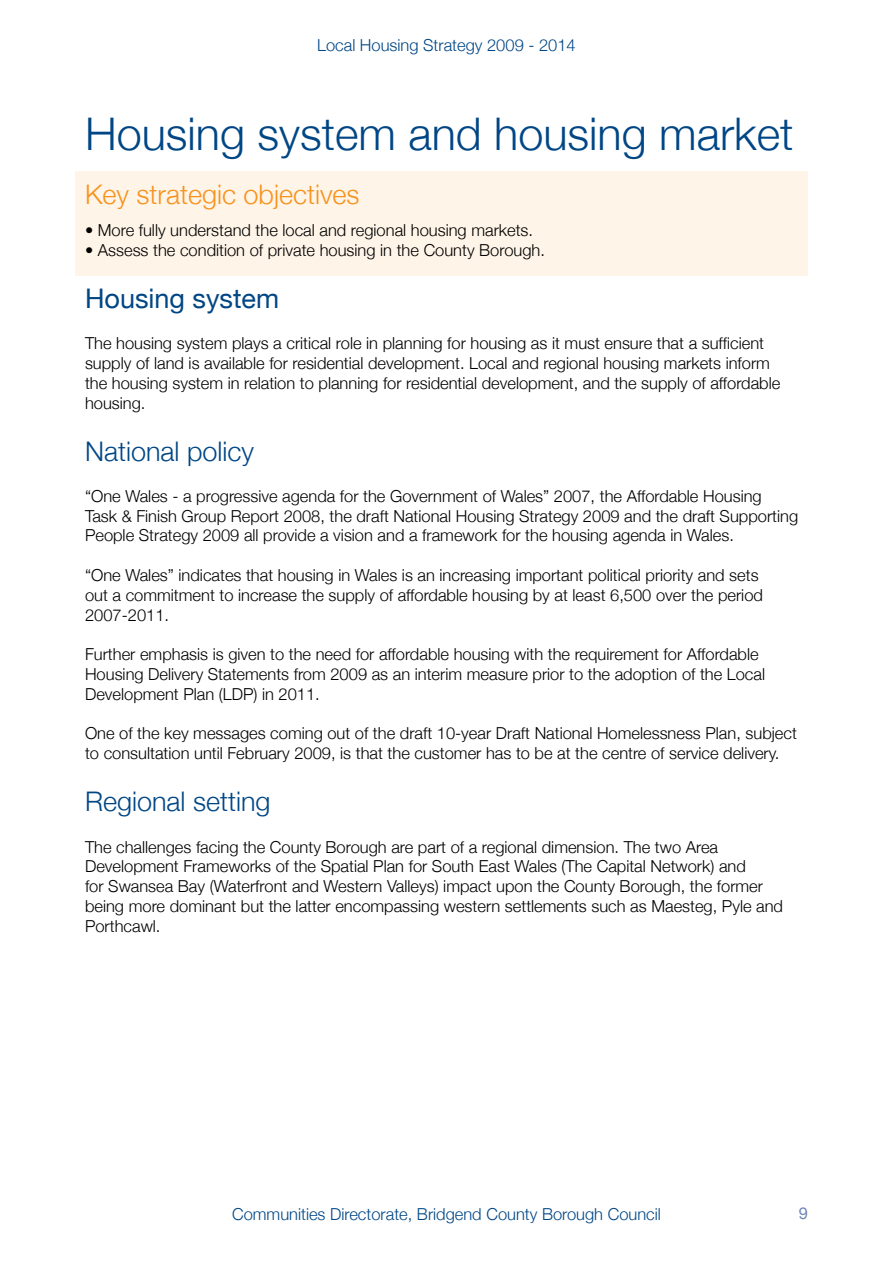
<style>
.page{position:relative;width:893px;height:1263px;background:#fff}
.page>*{position:absolute;margin:0;border:0;box-sizing:border-box;transform-origin:0 0}
.t1{font:300 45px "Helvetica Neue";color:#004685}
.t2{font:300 27px "Helvetica Neue";color:#004685}
.t3{font:300 27px "Helvetica Neue";color:#f7931e}
.t4{font:27px "Helvetica Neue";color:#004685}
.t5{font:300 16.5px/19.8px "Helvetica Neue";color:#000}
.t6{font:300 16.5px "Helvetica Neue";color:#004685}
.t7{font:16.5px "Helvetica Neue";color:#7189b7}
</style>
<div class="page">
<div style="left:75px;top:171px;width:733px;height:104px;background:#fef4e8"></div>
<p class="t6" style="left:317px;top:35px;width:260px">Local Housing Strategy 2009 - 2014</p>
<h1 class="t1" style="left:85px;top:106px;width:710px">Housing system and housing market</h1>
<h2 class="t3" style="left:85px;top:177px;width:276px">Key strategic objectives</h2>
<p class="t5" style="left:85px;top:220px;width:450px">• More fully understand the local and regional housing markets.</p>
<p class="t5" style="left:85px;top:240px;width:461px">• Assess the condition of private housing in the County Borough.</p>
<h2 class="t4" style="left:85px;top:282px;width:196px">Housing system</h2>
<p class="t5" style="left:85px;top:333px;width:697px">The housing system plays a critical role in planning for housing as it must ensure that a sufficient supply of land is available for residential development. Local and regional housing markets inform the housing system in relation to planning for residential development, and the supply of affordable housing.</p>
<h2 class="t2" style="left:85px;top:435px;width:171px">National policy</h2>
<p class="t5" style="left:85px;top:486px;width:715px">“One Wales - a progressive agenda for the Government of Wales” 2007, the Affordable Housing<br>Task &amp; Finish Group Report 2008, the draft National Housing Strategy 2009 and the draft Supporting<br>People Strategy 2009 all provide a vision and a framework for the housing agenda in Wales.</p>
<p class="t5" style="left:85px;top:565px;width:679px">“One Wales” indicates that housing in Wales is an increasing important political priority and sets out a commitment to increase the supply of affordable housing by at least 6,500 over the period<br>2007-2011.</p>
<p class="t5" style="left:85px;top:644px;width:682px">Further emphasis is given to the need for affordable housing with the requirement for Affordable<br>Housing Delivery Statements from 2009 as an interim measure prior to the adoption of the Local<br>Development Plan (LDP) in 2011.</p>
<p class="t5" style="left:85px;top:723px;width:713px">One of the key messages coming out of the draft 10-year Draft National Homelessness Plan, subject to consultation until February 2009, is that the customer has to be at the centre of service delivery.</p>
<h2 class="t2" style="left:85px;top:785px;width:187px">Regional setting</h2>
<p class="t5" style="left:85px;top:836px;width:699px">The challenges facing the County Borough are part of a regional dimension. The two Area Development Frameworks of the Spatial Plan for South East Wales (The Capital Network) and<br>for Swansea Bay (Waterfront and Western Valleys) impact upon the County Borough, the former being more dominant but the latter encompassing western settlements such as Maesteg, Pyle and Porthcawl.</p>
<p class="t6" style="left:232px;top:1203px;width:430px">Communities Directorate, Bridgend County Borough Council</p>
<p class="t7" style="left:799px;top:1204px;width:11px">9</p>
</div>
